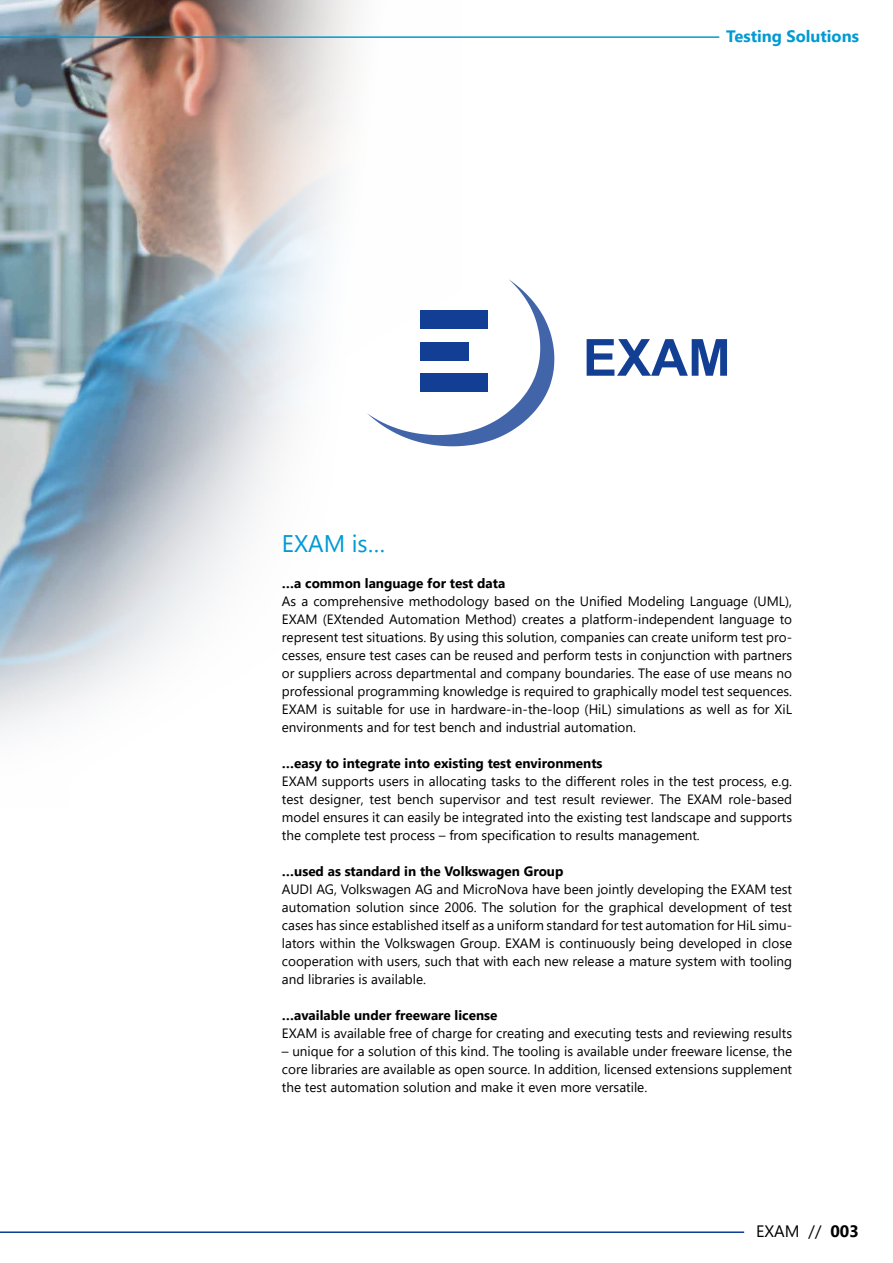
<style>
.page{position:relative;width:893px;height:1263px;background:#fff}
.page>*{position:absolute;margin:0;border:0;box-sizing:border-box;transform-origin:0 0}
.t1{font:24px "Segoe UI";color:#009ad2}
.t2{font:700 16.5px "Segoe UI";color:#009ad2}
.t3{font:16.5px "Segoe UI";color:#000}
.t4{font:13.5px/18px "Segoe UI";color:#000;text-align:justify}
.t5{font:700 13.5px "Segoe UI";color:#000}
.s1{font-weight:700}
</style>
<div class="page">
<img style="left:0;top:0;width:461px;height:733px">
<hr style="left:0;top:1231px;width:744px;height:2px;background:#0b3c97">
<hr style="left:0;top:36px;width:719px;height:2px;background:#009ad2">
<svg style="left:587px;top:339px;width:140px;height:37px"></svg>
<svg style="left:367px;top:279px;width:187px;height:167px"></svg>
<p class="t2" style="left:726px;top:20px;width:134px">Testing Solutions</p>
<h1 class="t1" style="left:282px;top:520px;width:105px">EXAM is…</h1>
<p class="t5" style="left:282px;top:570px;width:225px">…a common language for test data</p>
<p class="t4" style="left:282px;top:591px;width:512px">As a comprehensive methodology based on the Unified Modeling Language (UML), EXAM (EXtended Automation Method) creates a platform-independent language to represent test situations. By using this solution, companies can create uniform test pro&shy;cesses, ensure test cases can be reused and perform tests in conjunction with partners or suppliers across departmental and company boundaries. The ease of use means no professional programming knowledge is required to graphically model test sequences.<br>EXAM is suitable for use in hardware-in-the-loop (HiL) simulations as well as for XiL environments and for test bench and industrial automation.</p>
<p class="t5" style="left:282px;top:750px;width:322px">…easy to integrate into existing test environments</p>
<p class="t4" style="left:282px;top:770px;width:512px">EXAM supports users in allocating tasks to the different roles in the test process, e.g. test designer, test bench supervisor and test result reviewer. The EXAM role-based model ensures it can easily be integrated into the existing test landscape and supports the complete test process – from specification to results management.</p>
<p class="t5" style="left:282px;top:858px;width:283px">…used as standard in the Volkswagen Group</p>
<p class="t4" style="left:282px;top:878px;width:512px">AUDI AG, Volkswagen AG and MicroNova have been jointly developing the EXAM test automation solution since 2006. The solution for the graphical development of test cases has since established itself as a uniform standard for test automation for HiL simu&shy;lators within the Volkswagen Group. EXAM is continuously being developed in close cooperation with users, such that with each new release a mature system with tooling and libraries is available.</p>
<p class="t5" style="left:282px;top:1002px;width:217px">…available under freeware license</p>
<p class="t4" style="left:282px;top:1022px;width:512px">EXAM is available free of charge for creating and executing tests and reviewing results</p>
<p class="t4" style="left:282px;top:1040px;width:512px">– unique for a solution of this kind. The tooling is available under freeware license, the core libraries are available as open source. In addition, licensed extensions supplement the test automation solution and make it even more versatile.</p>
<p class="t3" style="left:756px;top:1216px;width:104px">EXAM // <span class="s1">003</span></p>
</div>
